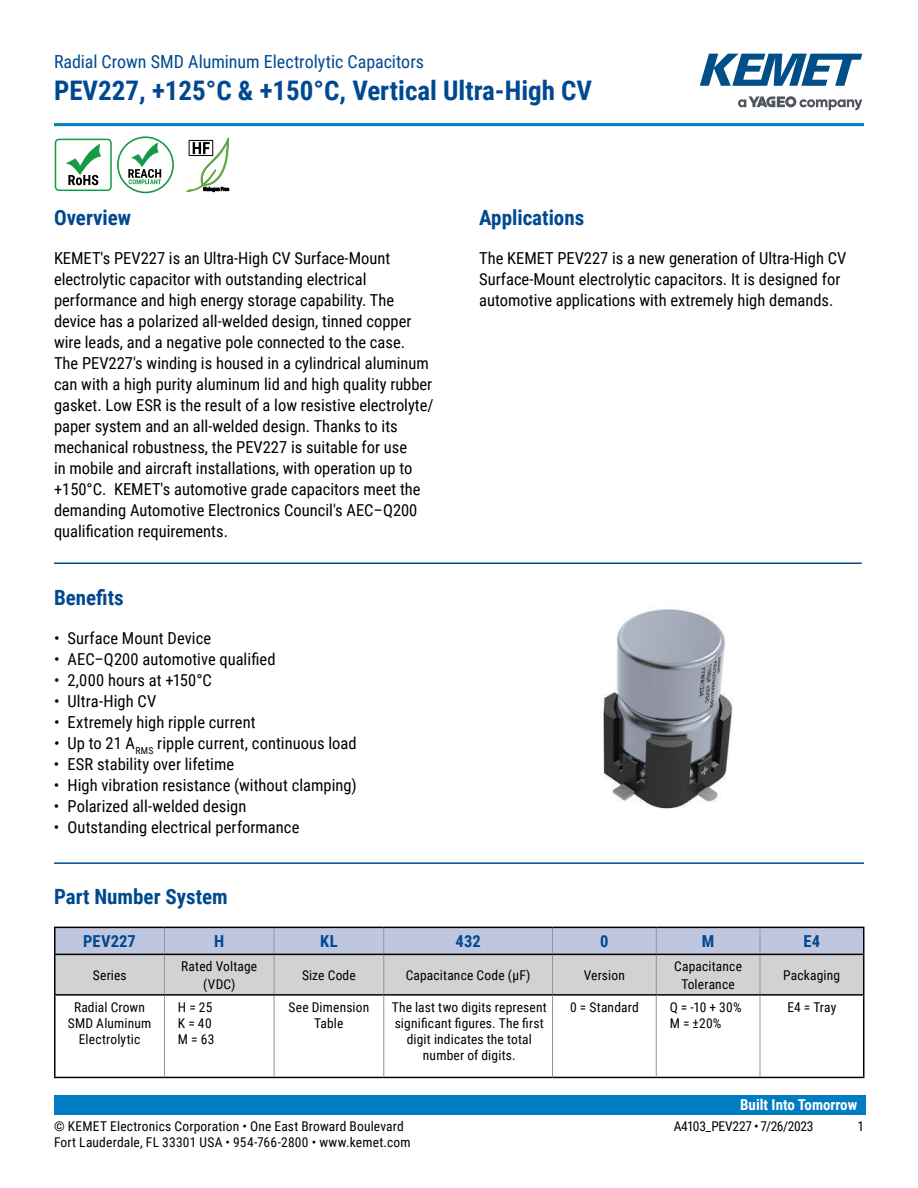
<style>
.page{position:relative;width:918px;height:1188px;background:#fff}
.page>*{position:absolute;margin:0;border:0;box-sizing:border-box;transform-origin:0 0}
.t1{font:700 27px "Roboto Condensed";color:#004990}
.t2{font:700 21px "Roboto Condensed";color:#004990}
.t3{font:18px "Roboto Condensed";color:#004990}
.t4{font:16.5px/21px "Roboto Condensed";color:#000}
.t5{font:700 16.5px "Roboto Condensed";letter-spacing:.005em;color:#004990}
.t6{font:700 15px "Roboto Condensed";color:#fff}
.t7{font:13.5px/16.2px "Roboto Condensed";letter-spacing:.01em;color:#000;text-align:center}
.t8{font:13.5px "Roboto Condensed";letter-spacing:-.02em;color:#000}
</style>
<div class="page">
<svg style="left:738px;top:96px;width:124px;height:14px"></svg>
<svg style="left:700px;top:54px;width:162px;height:32px"></svg>
<hr style="left:54px;top:123px;width:810px;height:3px;background:#007cc2">
<div style="left:54px;top:1095px;width:811px;height:20px;background:#007cc2"></div>
<hr style="left:54px;top:563px;width:808px;height:1px;background:#004990">
<img style="left:603px;top:609px;width:130px;height:200px">
<div style="left:55px;top:139px;width:57px;height:52px;border:2px solid #179948;border-radius:4px"></div>
<svg style="left:65px;top:144px;width:36px;height:41px"></svg>
<div style="left:117px;top:136px;width:57px;height:57px;border:2px solid #179948;border-radius:50%"></div>
<svg style="left:128px;top:142px;width:33px;height:42px"></svg>
<svg style="left:186px;top:137px;width:43px;height:55px"></svg>
<div style="left:189px;top:140px;width:24px;height:16px;border:1px solid #000"></div>
<hr style="left:54px;top:862px;width:810px;height:2px;background:#004990">
<hr style="left:54px;top:955px;width:2px;height:39px;background:#000">
<hr style="left:54px;top:927px;width:110px;height:1px;background:#000">
<hr style="left:54px;top:928px;width:2px;height:26px;background:#000">
<hr style="left:54px;top:954px;width:110px;height:1px;background:#000">
<svg style="left:55px;top:927px;width:809px;height:67px;background:#c1c4cf"></svg>
<hr style="left:164px;top:996px;width:1px;height:81px;background:#939597">
<hr style="left:553px;top:994px;width:103px;height:2px;background:#000">
<hr style="left:656px;top:994px;width:104px;height:2px;background:#000">
<hr style="left:760px;top:994px;width:104px;height:2px;background:#000">
<hr style="left:863px;top:996px;width:1px;height:81px;background:#000">
<hr style="left:553px;top:1077px;width:103px;height:1px;background:#000">
<hr style="left:656px;top:1077px;width:104px;height:1px;background:#000">
<hr style="left:760px;top:1077px;width:104px;height:1px;background:#000">
<hr style="left:656px;top:996px;width:1px;height:81px;background:#939597">
<hr style="left:760px;top:996px;width:1px;height:81px;background:#939597">
<hr style="left:274px;top:996px;width:1px;height:81px;background:#939597">
<hr style="left:54px;top:994px;width:110px;height:2px;background:#000">
<hr style="left:54px;top:996px;width:2px;height:81px;background:#000">
<hr style="left:164px;top:994px;width:110px;height:2px;background:#000">
<hr style="left:274px;top:994px;width:110px;height:2px;background:#000">
<hr style="left:54px;top:1077px;width:110px;height:1px;background:#000">
<hr style="left:164px;top:1077px;width:110px;height:1px;background:#000">
<hr style="left:274px;top:1077px;width:110px;height:1px;background:#000">
<hr style="left:384px;top:994px;width:169px;height:2px;background:#000">
<hr style="left:384px;top:1077px;width:169px;height:1px;background:#000">
<hr style="left:383px;top:996px;width:1px;height:81px;background:#939597">
<hr style="left:552px;top:996px;width:1px;height:81px;background:#939597">
<p class="t3" style="left:54px;top:53px;width:372px">Radial Crown SMD Aluminum Electrolytic Capacitors</p>
<h1 class="t1" style="left:54px;top:71px;width:540px">PEV227, +125°C &amp; +150°C, Vertical Ultra-High CV</h1>
<p class="t2" style="left:54px;top:205px;width:79px">Overview</p>
<p class="t4" style="left:54px;top:249px;width:381px">KEMET's PEV227 is an Ultra-High CV Surface-Mount electrolytic capacitor with outstanding electrical performance and high energy storage capability. The device has a polarized all-welded design, tinned copper wire leads, and a negative pole connected to the case.<br>The PEV227's winding is housed in a cylindrical aluminum can with a high purity aluminum lid and high quality rubber gasket. Low ESR is the result of a low resistive electrolyte/ paper system and an all-welded design. Thanks to its mechanical robustness, the PEV227 is suitable for use<br>in mobile and aircraft installations, with operation up to +150°C. KEMET's automotive grade capacitors meet the demanding Automotive Electronics Council's AEC–Q200 quali昀椀cation requirements.</p>
<p class="t2" style="left:54px;top:582px;width:71px">Bene昀椀ts</p>
<p class="t4" style="left:54px;top:628px;width:159px">• Surface Mount Device</p>
<p class="t4" style="left:54px;top:648px;width:223px">• AEC–Q200 automotive quali昀椀ed</p>
<p class="t4" style="left:54px;top:670px;width:159px">• 2,000 hours at +150°C</p>
<p class="t4" style="left:54px;top:691px;width:104px">• Ultra-High CV</p>
<p class="t4" style="left:54px;top:712px;width:203px">• Extremely high ripple current</p>
<p class="t4" style="left:54px;top:733px;width:304px">• Up to 21 A<sub>RMS</sub> ripple current, continuous load</p>
<p class="t4" style="left:54px;top:754px;width:182px">• ESR stability over lifetime</p>
<p class="t4" style="left:54px;top:775px;width:304px">• High vibration resistance (without clamping)</p>
<p class="t4" style="left:54px;top:796px;width:194px">• Polarized all-welded design</p>
<p class="t4" style="left:54px;top:817px;width:247px">• Outstanding electrical performance</p>
<p class="t2" style="left:479px;top:203px;width:107px">Applications</p>
<p class="t4" style="left:479px;top:249px;width:369px">The KEMET PEV227 is a new generation of Ultra-High CV<br>Surface-Mount electrolytic capacitors. It is designed for automotive applications with extremely high demands.</p>
<p class="t2" style="left:54px;top:882px;width:175px">Part Number System</p>
<p class="t5" style="left:83px;top:932px;width:54px">PEV227</p>
<p class="t5" style="left:214px;top:930px;width:12px">H</p>
<p class="t5" style="left:320px;top:932px;width:19px">KL</p>
<p class="t5" style="left:455px;top:932px;width:27px">432</p>
<p class="t5" style="left:600px;top:930px;width:10px">0</p>
<p class="t5" style="left:702px;top:932px;width:14px">M</p>
<p class="t5" style="left:804px;top:932px;width:18px">E4</p>
<p class="t7" style="left:93px;top:968px;width:35px">Series</p>
<p class="t7" style="left:181px;top:958px;width:77px;line-height:18px">Rated Voltage (VDC)</p>
<p class="t7" style="left:302px;top:968px;width:55px">Size Code</p>
<p class="t7" style="left:406px;top:968px;width:126px">Capacitance Code (µF)</p>
<p class="t7" style="left:584px;top:968px;width:43px">Version</p>
<p class="t7" style="left:674px;top:958px;width:69px;line-height:18px">Capacitance<br>Tolerance</p>
<p class="t7" style="left:783px;top:968px;width:58px">Packaging</p>
<p class="t7" style="left:68px;top:1000px;width:85px">Radial Crown<br>SMD Aluminum<br>Electrolytic</p>
<p class="t7" style="left:178px;top:1000px;width:38px;text-align:left">H = 25<br>K = 40<br>M = 63</p>
<p class="t7" style="left:289px;top:1000px;width:82px">See Dimension<br>Table</p>
<p class="t7" style="left:392px;top:1000px;width:157px">The last two digits represent signi昀椀cant 昀椀gures. The 昀椀rst digit indicates the total number of digits.</p>
<p class="t7" style="left:570px;top:1000px;width:70px">0 = Standard</p>
<p class="t7" style="left:670px;top:1000px;width:73px;text-align:left">Q = -10 + 30%<br>M = ±20%</p>
<p class="t7" style="left:787px;top:1000px;width:50px">E4 = Tray</p>
<p class="t7" style="left:54px;top:1119px;width:358px;text-align:left">© KEMET Electronics Corporation • One East Broward Boulevard<br>Fort Lauderdale, FL 33301 USA • 954-766-2800 • www.kemet.com</p>
<p class="t6" style="left:740px;top:1096px;width:119px">Built Into Tomorrow</p>
<p class="t8" style="left:674px;top:1120px;width:141px">A4103_PEV227 • 7/26/2023</p>
<p class="t7" style="left:857px;top:1119px;width:8px">1</p>
</div>
